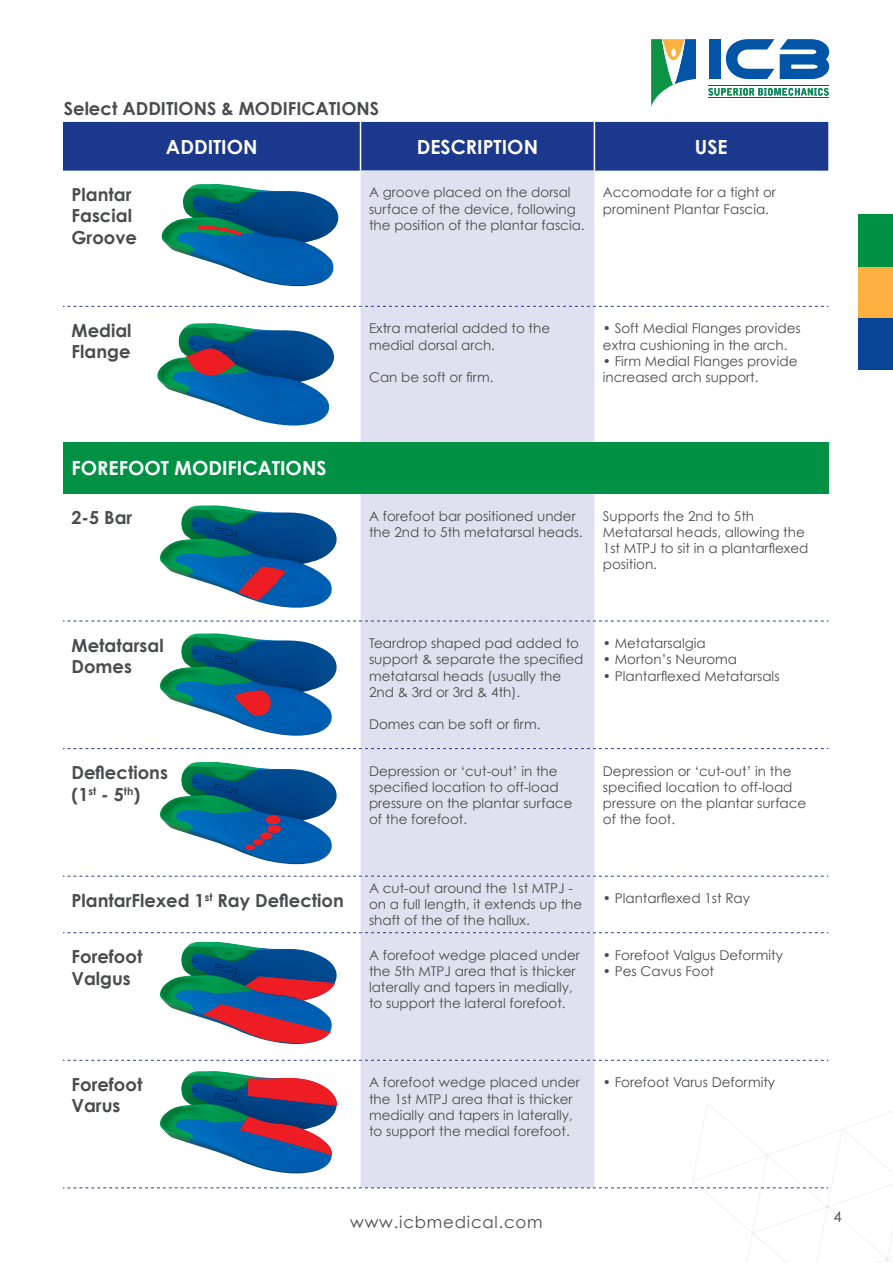
<style>
.page{position:relative;width:893px;height:1263px;background:#fff}
.page>*{position:absolute;margin:0;border:0;box-sizing:border-box;transform-origin:0 0}
.t1{font:700 19.5px "Century Gothic";color:#fff}
.Body{font:700 18px/21.6px "Century Gothic";color:#4b4c4d}
.t2{font:16.5px "Century Gothic";letter-spacing:.05em;color:#4b4c4d}
.t3{font:15px "Century Gothic";color:#4b4c4d}
.t4{font:13.5px/16.2px "Century Gothic";color:#4b4c4d}
.s1{font-weight:700}
</style>
<div class="page">
<div style="left:859px;top:214px;width:34px;height:53px;background:#009145"></div>
<div style="left:859px;top:267px;width:34px;height:51px;background:#fbb03f"></div>
<div style="left:859px;top:318px;width:34px;height:51px;background:#094594"></div>
<div style="left:710px;top:39px;width:11px;height:40px;background:#0154a6"></div>
<svg style="left:726px;top:39px;width:48px;height:40px"></svg>
<svg style="left:780px;top:39px;width:49px;height:40px"></svg>
<svg style="left:651px;top:39px;width:45px;height:67px"></svg>
<div style="left:671px;top:49px;width:5px;height:8px;background:#fff;border-radius:50%"></div>
<svg style="left:708px;top:88px;width:121px;height:8px"></svg>
<hr style="left:708px;top:85px;width:121px;height:1px;background:#0154a6">
<hr style="left:708px;top:98px;width:121px;height:1px;background:#0154a6">
<img style="left:161px;top:184px;width:178px;height:103px">
<svg style="left:196px;top:224px;width:48px;height:14px"></svg>
<div style="left:63px;top:122px;width:765px;height:49px;background:#1b388c"></div>
<div style="left:360px;top:171px;width:234px;height:906px;background:#e0e1ee"></div>
<div style="left:63px;top:442px;width:765px;height:51px;background:#009145"></div>
<svg style="left:63px;top:621px;width:765px;height:1px"></svg>
<svg style="left:63px;top:748px;width:765px;height:1px"></svg>
<svg style="left:63px;top:876px;width:765px;height:1px"></svg>
<svg style="left:63px;top:932px;width:765px;height:1px"></svg>
<svg style="left:63px;top:1060px;width:765px;height:1px"></svg>
<svg style="left:63px;top:306px;width:765px;height:1px"></svg>
<hr style="left:360px;top:122px;width:1px;height:49px;background:#fff">
<hr style="left:594px;top:122px;width:1px;height:49px;background:#fff">
<img style="left:186px;top:1071px;width:72px;height:6px">
<svg style="left:63px;top:1077px;width:830px;height:186px"></svg>
<img style="left:160px;top:942px;width:177px;height:77px">
<svg style="left:204px;top:976px;width:131px;height:68px"></svg>
<img style="left:160px;top:762px;width:177px;height:103px">
<div style="left:266px;top:816px;width:14px;height:8px;background:#ee1d23;border-radius:50%"></div>
<div style="left:266px;top:816px;width:14px;height:8px;border:1px solid #ee1d23;border-radius:50%"></div>
<div style="left:268px;top:825px;width:12px;height:7px;background:#ee1d23;border-radius:50%"></div>
<div style="left:268px;top:825px;width:13px;height:8px;border:1px solid #ee1d23;border-radius:50%"></div>
<div style="left:261px;top:833px;width:11px;height:6px;background:#ee1d23;border-radius:50%"></div>
<div style="left:260px;top:833px;width:12px;height:6px;border:1px solid #ee1d23;border-radius:50%"></div>
<div style="left:253px;top:839px;width:10px;height:6px;background:#ee1d23;border-radius:50%"></div>
<div style="left:253px;top:839px;width:10px;height:6px;border:1px solid #ee1d23;border-radius:50%"></div>
<div style="left:246px;top:845px;width:8px;height:5px;background:#ee1d23;border-radius:50%"></div>
<div style="left:246px;top:845px;width:9px;height:5px;border:1px solid #ee1d23;border-radius:50%"></div>
<img style="left:157px;top:323px;width:177px;height:102px">
<svg style="left:186px;top:347px;width:49px;height:30px"></svg>
<img style="left:160px;top:505px;width:177px;height:103px">
<svg style="left:238px;top:566px;width:48px;height:35px"></svg>
<img style="left:160px;top:633px;width:177px;height:103px">
<svg style="left:235px;top:690px;width:37px;height:27px"></svg>
<p class="Body" style="left:64px;top:97px;width:317px">Select ADDITIONS &amp; MODIFICATIONS</p>
<p class="t1" style="left:166px;top:134px;width:93px">ADDITION</p>
<p class="t1" style="left:417px;top:134px;width:123px">DESCRIPTION</p>
<p class="t1" style="left:695px;top:134px;width:34px">USE</p>
<p class="Body" style="left:72px;top:183px;width:67px">Plantar<br>Fascial<br>Groove</p>
<p class="t4" style="left:369px;top:184px;width:217px">A groove placed on the dorsal surface of the device, following the position of the plantar fascia.</p>
<p class="t4" style="left:603px;top:184px;width:175px">Accomodate for a tight or prominent Plantar Fascia.</p>
<p class="Body" style="left:72px;top:319px;width:62px">Medial<br>Flange</p>
<p class="t4" style="left:369px;top:320px;width:183px">Extra material added to the medial dorsal arch.</p>
<p class="t4" style="left:369px;top:369px;width:126px">Can be soft or firm.</p>
<p class="t4" style="left:603px;top:320px;width:199px"><span class="s1">•</span> Soft Medial Flanges provides extra cushioning in the arch.</p>
<p class="t4" style="left:603px;top:353px;width:196px"><span class="s1">•</span> Firm Medial Flanges provide increased arch support.</p>
<p class="t1" style="left:72px;top:456px;width:257px">FOREFOOT MODIFICATIONS</p>
<p class="Body" style="left:72px;top:506px;width:62px">2-5 Bar</p>
<p class="t4" style="left:369px;top:507px;width:215px">A forefoot bar positioned under the 2nd to 5th metatarsal heads.</p>
<p class="t4" style="left:603px;top:507px;width:207px">Supports the 2nd to 5th<br>Metatarsal heads, allowing the<br>1st MTPJ to sit in a plantarflexed position.</p>
<p class="Body" style="left:72px;top:634px;width:94px">Metatarsal<br>Domes</p>
<p class="t4" style="left:369px;top:635px;width:216px">Teardrop shaped pad added to support &amp; separate the specified metatarsal heads (usually the<br>2nd &amp; 3rd or 3rd &amp; 4th).</p>
<p class="t4" style="left:369px;top:716px;width:173px">Domes can be soft or firm.</p>
<p class="t4" style="left:603px;top:635px;width:104px"><span class="s1">•</span> Metatarsalgia</p>
<p class="t4" style="left:603px;top:651px;width:136px"><span class="s1">•</span> Morton’s Neuroma</p>
<p class="t4" style="left:603px;top:667px;width:178px"><span class="s1">•</span> Plantarflexed Metatarsals</p>
<p class="Body" style="left:72px;top:761px;width:98px">Deflections (1<sup>st</sup> - 5<sup>th</sup>)</p>
<p class="t4" style="left:369px;top:762px;width:205px">Depression or ‘cut-out’ in the specified location to off-load pressure on the plantar surface of the forefoot.</p>
<p class="t4" style="left:603px;top:762px;width:205px">Depression or ‘cut-out’ in the specified location to off-load pressure on the plantar surface of the foot.</p>
<p class="Body" style="left:72px;top:889px;width:274px">PlantarFlexed 1<sup>st</sup> Ray Deflection</p>
<p class="t4" style="left:369px;top:879px;width:215px">A cut-out around the 1st MTPJ - on a full length, it extends up the shaft of the of the hallux.</p>
<p class="t4" style="left:603px;top:890px;width:149px"><span class="s1">•</span> Plantarflexed 1st Ray</p>
<p class="Body" style="left:72px;top:945px;width:72px">Forefoot<br>Valgus</p>
<p class="t4" style="left:369px;top:947px;width:212px">A forefoot wedge placed under the 5th MTPJ area that is thicker laterally and tapers in medially, to support the lateral forefoot.</p>
<p class="t4" style="left:603px;top:947px;width:182px"><span class="s1">•</span> Forefoot Valgus Deformity</p>
<p class="t4" style="left:603px;top:963px;width:113px"><span class="s1">•</span> Pes Cavus Foot</p>
<p class="Body" style="left:72px;top:1073px;width:72px">Forefoot<br>Varus</p>
<p class="t4" style="left:369px;top:1074px;width:212px">A forefoot wedge placed under the 1st MTPJ area that is thicker medially and tapers in laterally, to support the medial forefoot.</p>
<p class="t4" style="left:603px;top:1074px;width:174px"><span class="s1">•</span> Forefoot Varus Deformity</p>
<p class="t2" style="left:350px;top:1212px;width:194px">www.icbmedical.com</p>
<p class="t3" style="left:833px;top:1207px;width:10px">4</p>
</div>
